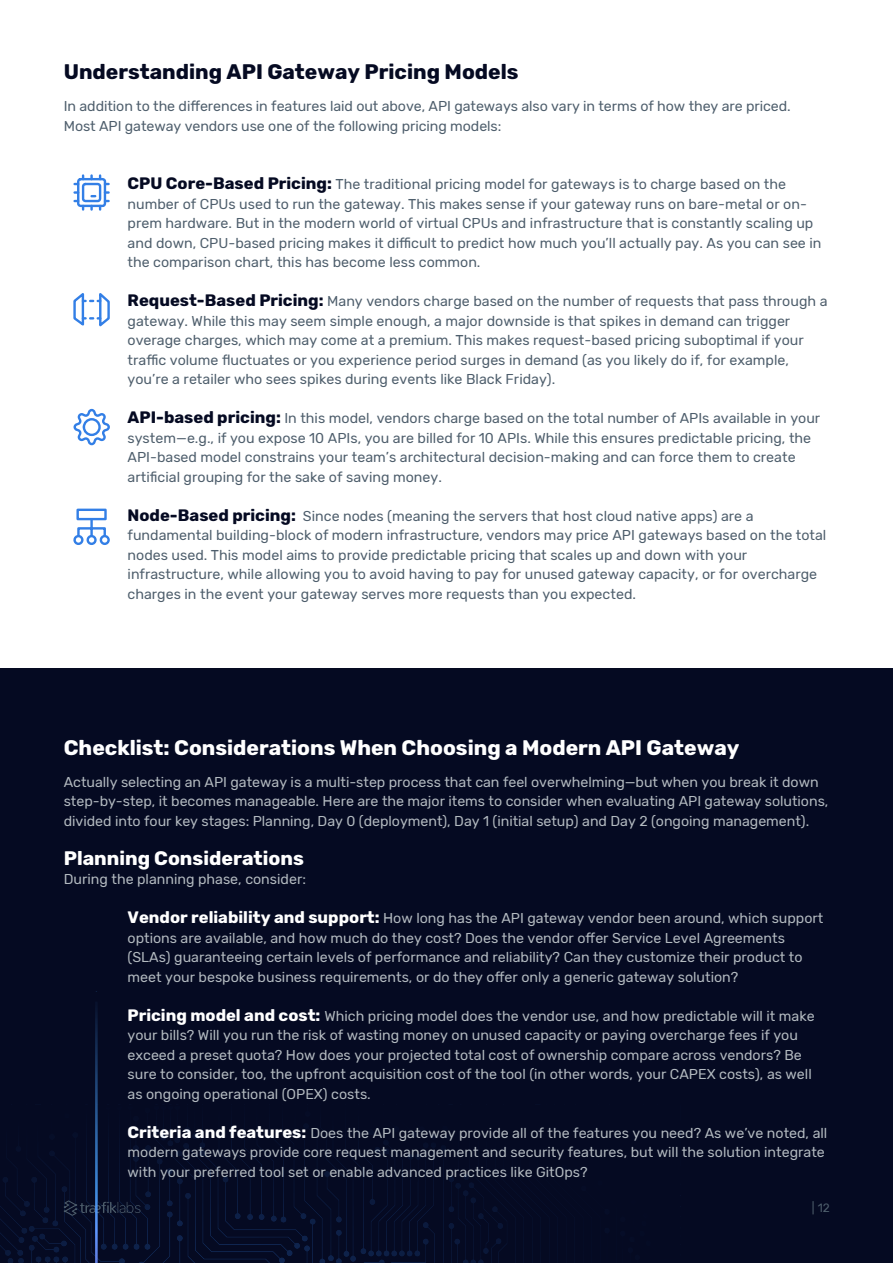
<style>
.page{position:relative;width:893px;height:1263px;background:#fff}
.page>*{position:absolute;margin:0;border:0;box-sizing:border-box;transform-origin:0 0}
.t1{font:700 21px "Rubik";color:#fff}
.t2{font:700 21px "Rubik";color:#050a22}
.t3{font:700 19.5px "Rubik";color:#fff}
.t4{font:14.25px/19.5px "Rubik";color:#4e5e6c}
.t5{font:14.25px/19.5px "Rubik";color:#b3bac0}
.t6{font:12px "Rubik";color:#4e5e6c}
.s1{font-weight:700;font-size:16.5px;color:#050a22}
.s2{font-weight:700;font-size:16.5px;color:#fff}
</style>
<div class="page">
<div style="left:0;top:668px;width:893px;height:595px;background:#050a22"></div>
<div style="left:77px;top:178px;width:29px;height:29px;border:2px solid #337fe6;border-radius:2px"></div>
<svg style="left:90px;top:175px;width:3px;height:4px"></svg>
<svg style="left:99px;top:175px;width:10px;height:10px"></svg>
<svg style="left:75px;top:200px;width:9px;height:10px"></svg>
<svg style="left:75px;top:175px;width:9px;height:10px"></svg>
<div style="left:82px;top:183px;width:19px;height:19px;border:2px solid #337fe6;border-radius:2px"></div>
<svg style="left:90px;top:191px;width:19px;height:19px"></svg>
<svg style="left:73px;top:293px;width:37px;height:34px"></svg>
<svg style="left:73px;top:408px;width:37px;height:38px"></svg>
<div style="left:83px;top:418px;width:18px;height:18px;border:2px solid #337fe6;border-radius:50%"></div>
<div style="left:76px;top:509px;width:31px;height:11px;border:2px solid #337fe6"></div>
<div style="left:73px;top:535px;width:11px;height:10px;border:2px solid #337fe6;border-radius:50%"></div>
<div style="left:100px;top:535px;width:10px;height:10px;border:2px solid #337fe6;border-radius:50%"></div>
<div style="left:87px;top:535px;width:10px;height:10px;border:2px solid #337fe6;border-radius:50%"></div>
<svg style="left:76px;top:517px;width:31px;height:21px"></svg>
<svg style="left:64px;top:1200px;width:76px;height:16px"></svg>
<img style="left:96px;top:1002px;width:2px;height:261px">
<h1 class="t2" style="left:64px;top:59px;width:456px">Understanding API Gateway Pricing Models</h1>
<p class="t4" style="left:64px;top:97px;width:728px">In addition to the differences in features laid out above, API gateways also vary in terms of how they are priced.<br>Most API gateway vendors use one of the following pricing models:</p>
<p class="t4" style="left:128px;top:175px;width:695px"><span class="s1">CPU Core-Based Pricing:</span> The traditional pricing model for gateways is to charge based on the number of CPUs used to run the gateway. This makes sense if your gateway runs on bare-metal or on&shy;prem hardware. But in the modern world of virtual CPUs and infrastructure that is constantly scaling up and down, CPU-based pricing makes it difficult to predict how much you’ll actually pay. As you can see in the comparison chart, this has become less common.</p>
<p class="t4" style="left:128px;top:292px;width:701px"><span class="s1">Request-Based Pricing:</span> Many vendors charge based on the number of requests that pass through a gateway. While this may seem simple enough, a major downside is that spikes in demand can trigger overage charges, which may come at a premium. This makes request-based pricing suboptimal if your traffic volume fluctuates or you experience period surges in demand (as you likely do if, for example, you’re a retailer who sees spikes during events like Black Friday).</p>
<p class="t4" style="left:128px;top:409px;width:694px"><span class="s1">API-based pricing:</span> In this model, vendors charge based on the total number of APIs available in your system—e.g., if you expose 10 APIs, you are billed for 10 APIs. While this ensures predictable pricing, the API-based model constrains your team’s architectural decision-making and can force them to create artificial grouping for the sake of saving money.</p>
<p class="t4" style="left:128px;top:506px;width:700px"><span class="s1">Node-Based pricing:</span> Since nodes (meaning the servers that host cloud native apps) are a fundamental building-block of modern infrastructure, vendors may price API gateways based on the total nodes used. This model aims to provide predictable pricing that scales up and down with your infrastructure, while allowing you to avoid having to pay for unused gateway capacity, or for overcharge charges in the event your gateway serves more requests than you expected.</p>
<h1 class="t1" style="left:64px;top:736px;width:677px">Checklist: Considerations When Choosing a Modern API Gateway</h1>
<p class="t5" style="left:64px;top:772px;width:766px">Actually selecting an API gateway is a multi-step process that can feel overwhelming—but when you break it down step-by-step, it becomes manageable. Here are the major items to consider when evaluating API gateway solutions, divided into four key stages: Planning, Day 0 (deployment), Day 1 (initial setup) and Day 2 (ongoing management).</p>
<h2 class="t3" style="left:64px;top:847px;width:242px">Planning Considerations</h2>
<p class="t5" style="left:64px;top:870px;width:244px">During the planning phase, consider:</p>
<p class="t5" style="left:128px;top:909px;width:697px"><span class="s2">Vendor reliability and support:</span> How long has the API gateway vendor been around, which support options are available, and how much do they cost? Does the vendor offer Service Level Agreements (SLAs) guaranteeing certain levels of performance and reliability? Can they customize their product to meet your bespoke business requirements, or do they offer only a generic gateway solution?</p>
<p class="t5" style="left:128px;top:1006px;width:689px"><span class="s2">Pricing model and cost:</span> Which pricing model does the vendor use, and how predictable will it make your bills? Will you run the risk of wasting money on unused capacity or paying overcharge fees if you exceed a preset quota? How does your projected total cost of ownership compare across vendors? Be sure to consider, too, the upfront acquisition cost of the tool (in other words, your CAPEX costs), as well as ongoing operational (OPEX) costs.</p>
<p class="t5" style="left:128px;top:1123px;width:701px"><span class="s2">Criteria and features:</span> Does the API gateway provide all of the features you need? As we’ve noted, all modern gateways provide core request management and security features, but will the solution integrate with your preferred tool set or enable advanced practices like GitOps?</p>
<p class="t6" style="left:812px;top:1201px;width:19px">| 12</p>
</div>
